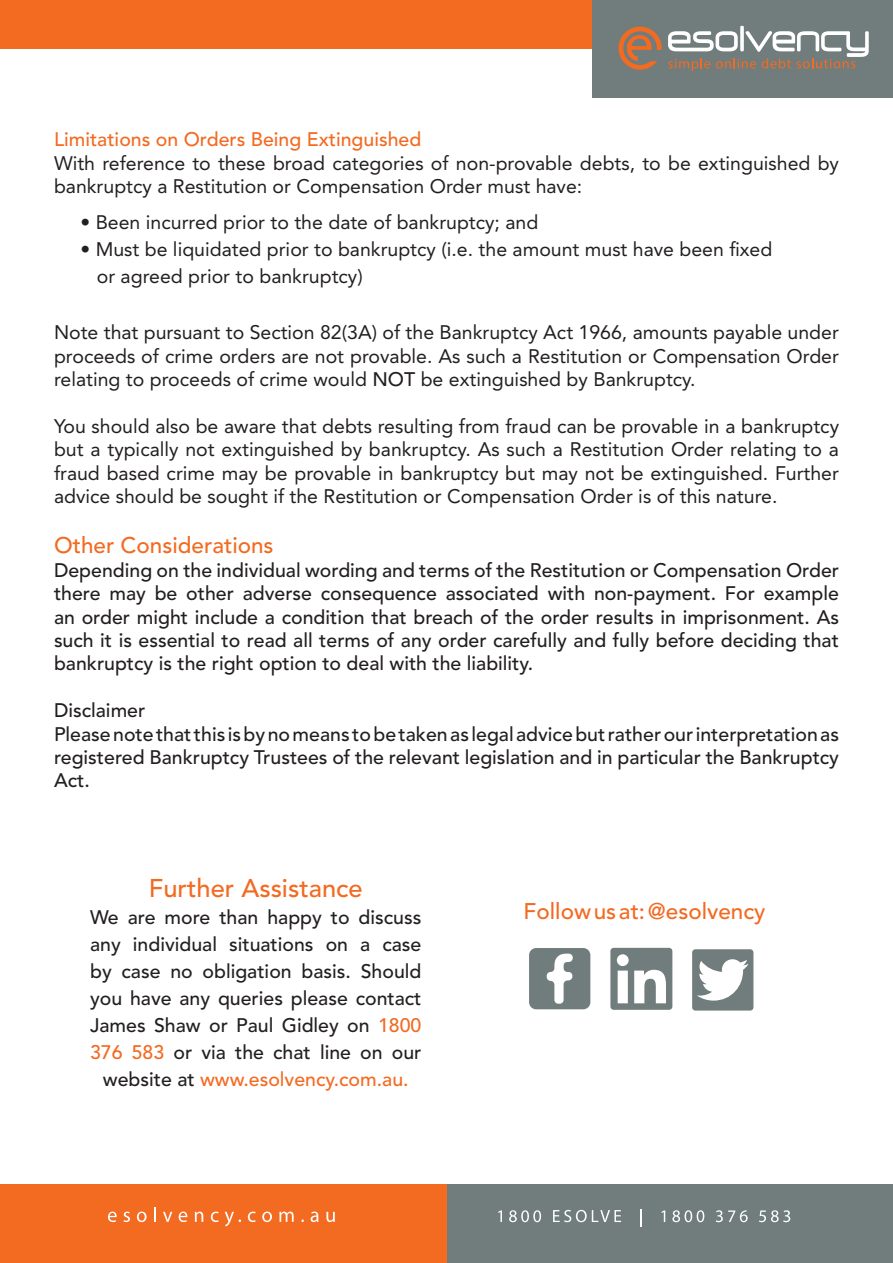
<style>
.page{position:relative;width:893px;height:1263px;background:#fff}
.page>*{position:absolute;margin:0;border:0;box-sizing:border-box;transform-origin:0 0}
.t1{font:500 25.5px "Avenir LT Std";color:#f36a21}
.t2{font:500 22.5px "Avenir LT Std";color:#f36a21}
.t3{font:19.5px/23.4px "Avenir LT Std";color:#231f20;text-align:justify}
.t4{font:500 19.5px/23.4px "Avenir LT Std";color:#231f20;text-align:justify}
.t5{font:500 19.5px "Avenir LT Std";color:#f36a21}
.s1{font-weight:500}
.s2{color:#f36a21}
</style>
<div class="page">
<div style="left:447px;top:1184px;width:446px;height:79px;background:#707d7c"></div>
<div style="left:1px;top:1184px;width:446px;height:79px;background:#f36a21"></div>
<svg style="left:108px;top:1211px;width:9px;height:11px"></svg>
<svg style="left:124px;top:1211px;width:6px;height:11px"></svg>
<svg style="left:137px;top:1211px;width:10px;height:11px"></svg>
<svg style="left:154px;top:1207px;width:2px;height:15px"></svg>
<svg style="left:163px;top:1212px;width:9px;height:10px"></svg>
<svg style="left:179px;top:1211px;width:8px;height:11px"></svg>
<svg style="left:195px;top:1211px;width:8px;height:11px"></svg>
<svg style="left:211px;top:1211px;width:8px;height:11px"></svg>
<svg style="left:225px;top:1212px;width:16px;height:14px"></svg>
<svg style="left:248px;top:1211px;width:8px;height:11px"></svg>
<svg style="left:262px;top:1211px;width:10px;height:11px"></svg>
<svg style="left:279px;top:1211px;width:15px;height:11px"></svg>
<svg style="left:311px;top:1211px;width:7px;height:11px"></svg>
<svg style="left:326px;top:1212px;width:9px;height:10px"></svg>
<svg style="left:498px;top:1210px;width:4px;height:12px"></svg>
<svg style="left:509px;top:1210px;width:32px;height:12px"></svg>
<svg style="left:553px;top:1210px;width:68px;height:12px"></svg>
<svg style="left:640px;top:1209px;width:1px;height:17px"></svg>
<svg style="left:661px;top:1210px;width:4px;height:12px"></svg>
<svg style="left:672px;top:1210px;width:32px;height:12px"></svg>
<svg style="left:716px;top:1210px;width:32px;height:12px"></svg>
<svg style="left:759px;top:1210px;width:31px;height:12px"></svg>
<div style="left:0;top:0;width:595px;height:49px;background:#f36a21"></div>
<svg style="left:529px;top:948px;width:61px;height:61px"></svg>
<svg style="left:610px;top:948px;width:62px;height:62px"></svg>
<svg style="left:692px;top:949px;width:61px;height:61px"></svg>
<div style="left:592px;top:0;width:301px;height:98px;background:#707d7c"></div>
<svg style="left:618px;top:27px;width:44px;height:43px"></svg>
<svg style="left:668px;top:26px;width:201px;height:45px"></svg>
<p class="t5" style="left:54px;top:128px;width:369px">Limitations on Orders Being Extinguished</p>
<p class="t3" style="left:54px;top:151px;width:786px">With reference to these broad categories of non-provable debts, to be extinguished by bankruptcy a Restitution or Compensation Order must have:</p>
<p class="t3" style="left:81px;top:210px;width:459px">• Been incurred prior to the date of bankruptcy; and</p>
<p class="t3" style="left:81px;top:237px;width:693px">• Must be liquidated prior to bankruptcy (i.e. the amount must have been fixed</p>
<p class="t3" style="left:97px;top:264px;width:267px">or agreed prior to bankruptcy)</p>
<p class="t3" style="left:54px;top:321px;width:786px">Note that pursuant to Section 82(3A) of the Bankruptcy Act 1966, amounts payable under proceeds of crime orders are not provable. As such a Restitution or Compensation Order relating to proceeds of crime would <span class="s1">NOT</span> be extinguished by Bankruptcy.</p>
<p class="t3" style="left:54px;top:414px;width:787px">You should also be aware that debts resulting from fraud can be provable in a bankruptcy but a typically not extinguished by bankruptcy. As such a Restitution Order relating to a fraud based crime may be provable in bankruptcy but may not be extinguished. Further advice should be sought if the Restitution or Compensation Order is of this nature.</p>
<p class="t2" style="left:54px;top:533px;width:221px">Other Considerations</p>
<p class="t4" style="left:54px;top:559px;width:787px">Depending on the individual wording and terms of the Restitution or Compensation Order there may be other adverse consequence associated with non-payment. For example an order might include a condition that breach of the order results in imprisonment. As such it is essential to read all terms of any order carefully and fully before deciding that bankruptcy is the right option to deal with the liability.</p>
<p class="t4" style="left:54px;top:699px;width:93px">Disclaimer</p>
<p class="t4" style="left:54px;top:723px;width:787px">Please note that this is by no means to be taken as legal advice but rather our interpretation as registered Bankruptcy Trustees of the relevant legislation and in particular the Bankruptcy Act.</p>
<p class="t1" style="left:149px;top:874px;width:215px">Further Assistance</p>
<p class="t4" style="left:90px;top:904px;width:333px;line-height:27px;text-align:center">We are more than happy to discuss any individual situations on a case by case no obligation basis. Should you have any queries please contact James Shaw or Paul Gidley on <span class="s2">1800<br>376 583</span> or via the chat line on our website at <span class="s2">www.esolvency.com.au.</span></p>
<p class="t2" style="left:524px;top:898px;width:243px">Follow us at: @esolvency</p>
</div>
